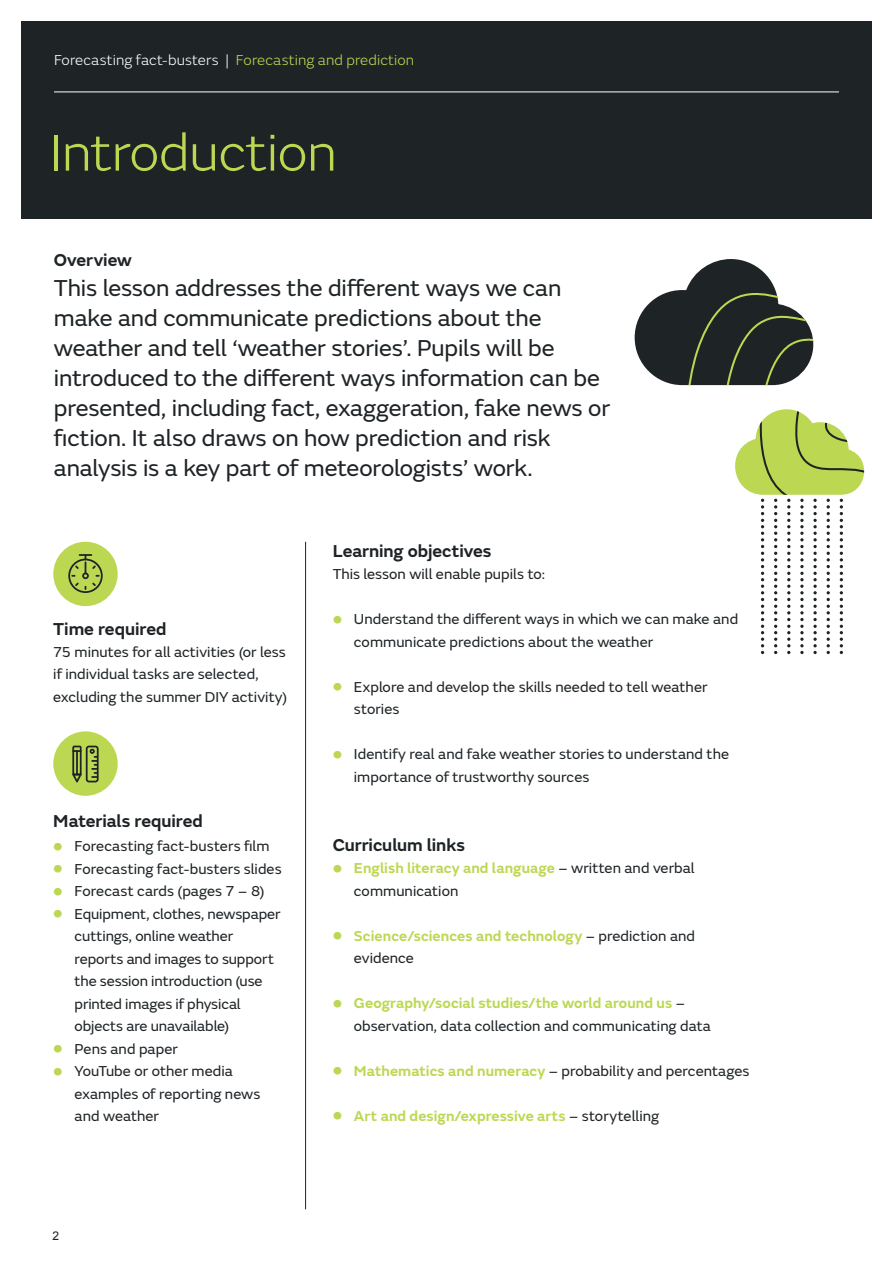
<style>
.page{position:relative;width:893px;height:1263px;background:#fff}
.page>*{position:absolute;margin:0;border:0;box-sizing:border-box;transform-origin:0 0}
.MO_Lesson_plan_title{font:300 54px "FS Emeric";letter-spacing:-.01em;color:#bcd752}
.MO_Lesson_plan_stand{font:24px/30px "FS Emeric";letter-spacing:-.005em;color:#1e2326}
.MO_Lesson_plan_small{font:600 18px "FS Emeric";letter-spacing:-.005em;color:#1e2326}
.MO_Lesson_plan_body{font:15px/22.5px "FS Emeric";letter-spacing:.005em;color:#1e2326}
.t1{font:600 15px/22.5px "FS Emeric";letter-spacing:.005em;color:#bcd752}
.MO_Lesson_plan_cover{font:300 15px "FS Emeric";letter-spacing:.005em;color:#fff}
.t2{font:12px "Arial";color:#231f20}
.s1{color:#bcd752}
.s2{font-family:"Arial";font-weight:700;font-size:27px;color:#bcd752}
.s3{font-weight:600;color:#bcd752}
.s4{font-family:"Arial";font-weight:700;font-size:27px}
.s5{font-weight:400;color:#1e2326}
</style>
<div class="page">
<div style="left:21px;top:21px;width:851px;height:198px;background:#1e2326"></div>
<hr style="left:54px;top:92px;width:785px;height:1px;background:#fff">
<hr style="left:305px;top:542px;width:1px;height:667px;background:#1e2326">
<div style="left:53px;top:731px;width:65px;height:65px;background:#bcd752;border-radius:50%"></div>
<svg style="left:72px;top:746px;width:27px;height:36px"></svg>
<div style="left:53px;top:542px;width:65px;height:64px;background:#bcd752;border-radius:50%"></div>
<svg style="left:68px;top:554px;width:35px;height:39px"></svg>
<svg style="left:735px;top:409px;width:130px;height:245px"></svg>
<svg style="left:635px;top:259px;width:178px;height:126px"></svg>
<p class="MO_Lesson_plan_cover" style="left:54px;top:50px;width:362px">Forecasting fact-busters | <span class="s1">Forecasting and prediction</span></p>
<p class="MO_Lesson_plan_title" style="left:50px;top:116px;width:289px">Introduction</p>
<p class="MO_Lesson_plan_small" style="left:54px;top:246px;width:79px">Overview</p>
<p class="MO_Lesson_plan_stand" style="left:54px;top:271px;width:558px">This lesson addresses the different ways we can make and communicate predictions about the weather and tell ‘weather stories’. Pupils will be introduced to the different ways information can be presented, including fact, exaggeration, fake news or fiction. It also draws on how prediction and risk analysis is a key part of meteorologists’ work.</p>
<p class="MO_Lesson_plan_small" style="left:53px;top:615px;width:115px">Time required</p>
<p class="MO_Lesson_plan_body" style="left:53px;top:640px;width:236px">75 minutes for all activities (or less if individual tasks are selected, excluding the summer DIY activity)</p>
<p class="MO_Lesson_plan_small" style="left:53px;top:807px;width:151px">Materials required</p>
<p class="MO_Lesson_plan_body" style="left:53px;top:834px;width:218px"><span class="s2">•</span> Forecasting fact-busters film</p>
<p class="MO_Lesson_plan_body" style="left:53px;top:857px;width:230px"><span class="s2">•</span> Forecasting fact-busters slides</p>
<p class="MO_Lesson_plan_body" style="left:53px;top:879px;width:213px"><span class="s2">•</span> Forecast cards (pages 7 – 8)</p>
<p class="MO_Lesson_plan_body" style="left:75px;top:902px;width:207px;text-indent:-21px"><span class="s2">•</span> Equipment, clothes, newspaper cuttings, online weather reports and images to support the session introduction (use printed images if physical objects are unavailable)</p>
<p class="MO_Lesson_plan_body" style="left:53px;top:1037px;width:126px"><span class="s2">•</span> Pens and paper</p>
<p class="MO_Lesson_plan_body" style="left:75px;top:1059px;width:187px;text-indent:-21px"><span class="s2">•</span> YouTube or other media examples of reporting news and weather</p>
<p class="t2" style="left:52px;top:1228px;width:8px">2</p>
<p class="MO_Lesson_plan_small" style="left:333px;top:537px;width:160px">Learning objectives</p>
<p class="MO_Lesson_plan_body" style="left:333px;top:562px;width:214px">This lesson will enable pupils to:</p>
<p class="MO_Lesson_plan_body" style="left:354px;top:607px;width:386px;text-indent:-21px"><span class="s2">•</span> Understand the different ways in which we can make and communicate predictions about the weather</p>
<p class="MO_Lesson_plan_body" style="left:354px;top:674px;width:355px;text-indent:-21px"><span class="s2">•</span> Explore and develop the skills needed to tell weather stories</p>
<p class="MO_Lesson_plan_body" style="left:354px;top:742px;width:377px;text-indent:-21px"><span class="s2">•</span> Identify real and fake weather stories to understand the importance of trustworthy sources</p>
<p class="MO_Lesson_plan_small" style="left:333px;top:831px;width:134px">Curriculum links</p>
<p class="MO_Lesson_plan_body" style="left:354px;top:856px;width:342px;text-indent:-21px"><span class="s2">•</span> <span class="s3">English literacy and language</span> – written and verbal communication</p>
<p class="t1" style="left:354px;top:923px;width:343px;text-indent:-21px"><span class="s4">•</span> Science/sciences and technology <span class="s5">– prediction and evidence</span></p>
<p class="MO_Lesson_plan_body" style="left:354px;top:991px;width:359px;text-indent:-21px"><span class="s2">•</span> <span class="s3">Geography/social studies/the world around us</span> – observation, data collection and communicating data</p>
<p class="MO_Lesson_plan_body" style="left:333px;top:1058px;width:418px"><span class="s2">•</span> <span class="s3">Mathematics and numeracy</span> – probability and percentages</p>
<p class="t1" style="left:333px;top:1103px;width:328px"><span class="s4">•</span> Art and design/expressive arts <span class="s5">– storytelling</span></p>
</div>
